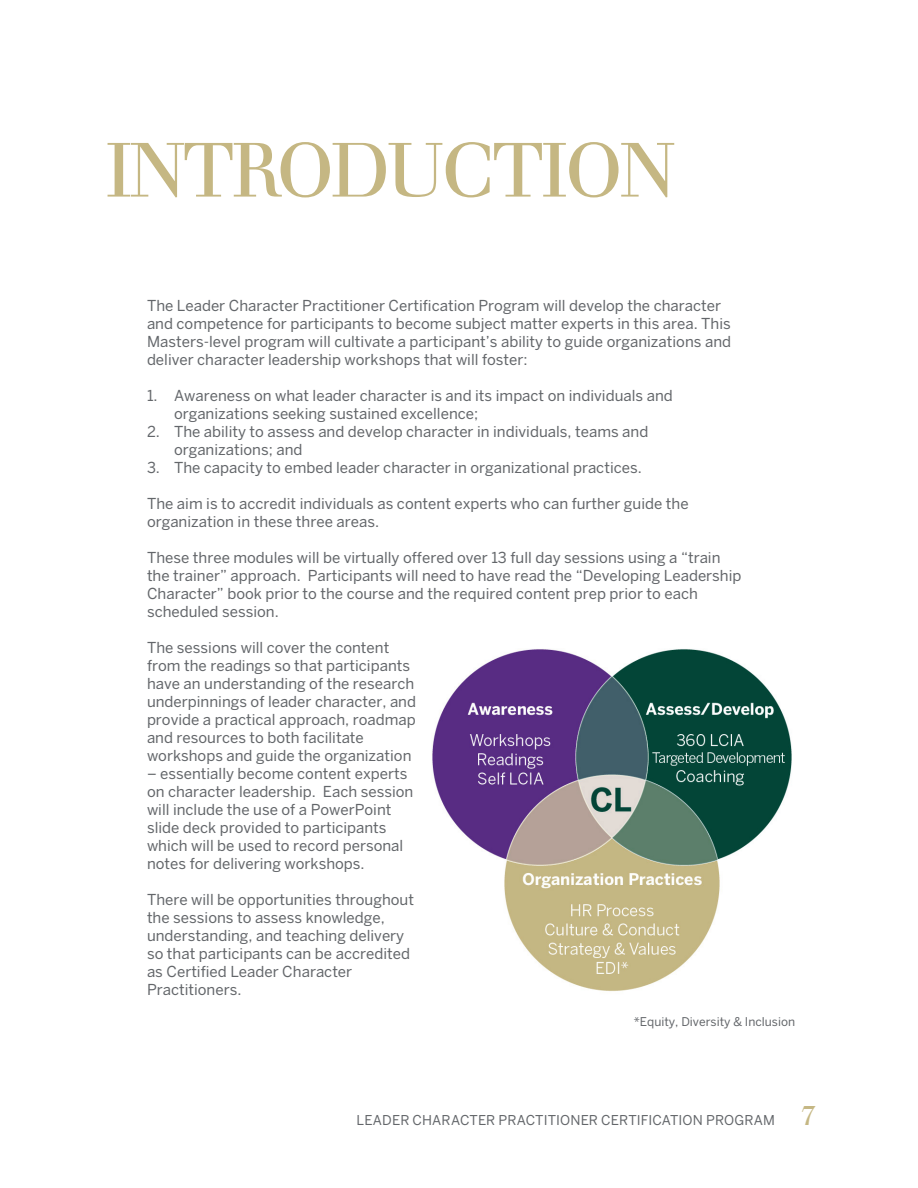
<style>
.page{position:relative;width:918px;height:1188px;background:#fff}
.page>*{position:absolute;margin:0;border:0;box-sizing:border-box;transform-origin:0 0}
.t1{font:75px "Walbaum Com";letter-spacing:-.05em;color:#c5b783}
.t2{font:15px/18px "Benton Sans";color:#63666a}
.t3{font:13.5px "Benton Sans";letter-spacing:.005em;color:#63666a}
.t4{font:12px "Benton Sans";color:#63666a}
.s1{font-family:"Walbaum Com";font-size:27px;color:#c5b783}
</style>
<div class="page">
<img style="left:432px;top:649px;width:360px;height:342px">
<p class="t1" style="left:105px;top:125px;width:573px">INTRODUCTION</p>
<p class="t2" style="left:147px;top:296px;width:586px">The Leader Character Practitioner Certification Program will develop the character and competence for participants to become subject matter experts in this area. This Masters-level program will cultivate a participant’s ability to guide organizations and deliver character leadership workshops that will foster:</p>
<p class="t2" style="left:174px;top:386px;width:500px;text-indent:-27px">1. Awareness on what leader character is and its impact on individuals and organizations seeking sustained excellence;</p>
<p class="t2" style="left:174px;top:422px;width:476px;text-indent:-27px">2. The ability to assess and develop character in individuals, teams and organizations; and</p>
<p class="t2" style="left:147px;top:458px;width:496px">3. The capacity to embed leader character in organizational practices.</p>
<p class="t2" style="left:147px;top:494px;width:543px">The aim is to accredit individuals as content experts who can further guide the organization in these three areas.</p>
<p class="t2" style="left:147px;top:548px;width:596px">These three modules will be virtually offered over 13 full day sessions using a “train the trainer” approach. Participants will need to have read the “Developing Leadership Character” book prior to the course and the required content prep prior to each scheduled session.</p>
<p class="t2" style="left:147px;top:638px;width:271px">The sessions will cover the content from the readings so that participants have an understanding of the research underpinnings of leader character, and provide a practical approach, roadmap and resources to both facilitate workshops and guide the organization</p>
<p class="t2" style="left:147px;top:764px;width:268px">– essentially become content experts on character leadership. Each session will include the use of a PowerPoint slide deck provided to participants which will be used to record personal notes for delivering workshops.</p>
<p class="t2" style="left:147px;top:890px;width:269px">There will be opportunities throughout the sessions to assess knowledge, understanding, and teaching delivery so that participants can be accredited as Certified Leader Character Practitioners.</p>
<p class="t4" style="left:634px;top:1014px;width:163px">*Equity, Diversity &amp; Inclusion</p>
<p class="t3" style="left:357px;top:1112px;width:461px">LEADER CHARACTER PRACTITIONER CERTIFICATION PROGRAM <span class="s1">7</span></p>
</div>
